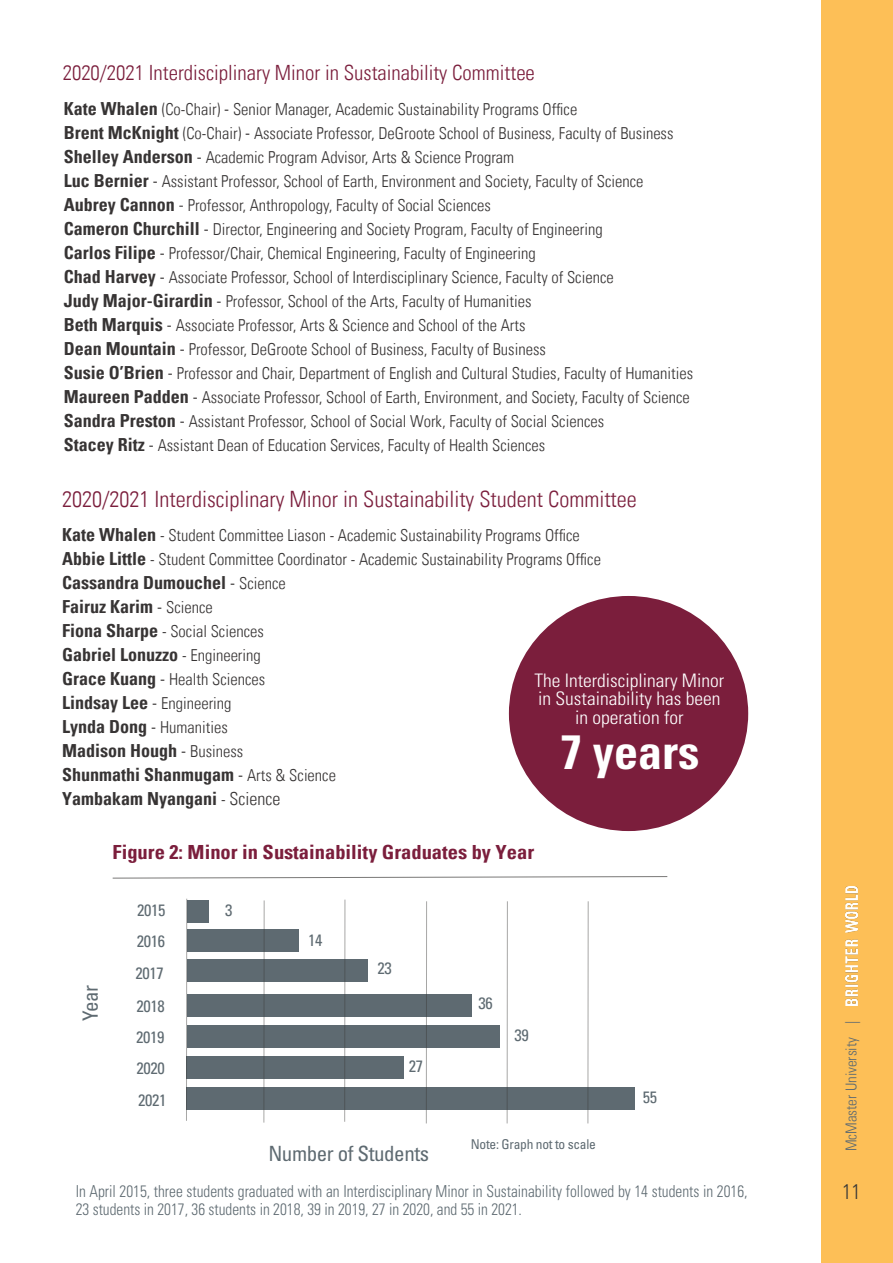
<style>
.page{position:relative;width:893px;height:1263px;background:#fff}
.page>*{position:absolute;margin:0;border:0;box-sizing:border-box;transform-origin:0 0}
.t1{font:700 condensed 48.15px "Univers LT Std";color:#fff}
.t2{font:300 condensed 22.5px "Univers LT";color:#7b1e3c}
.t3{font:300 condensed 21px "Univers LT";color:#7b1e3c}
.t4{font:condensed 21px "Univers LT Std";letter-spacing:-.02em;color:#5e6a71}
.t5{font:300 condensed 21px "Univers LT";color:#3a3937}
.t6{font:700 condensed 19.5px "Univers";color:#7b1e3c;scale:1.05 1}
.t7{font:300 condensed 18.6px/18.6px "Univers LT Std";color:#fff;text-align:center;scale:1.05 1}
.t8{font:700 condensed 18px/24px "Univers";color:#373434}
.t9{font:300 condensed 16.5px/24px "Univers LT";color:#373434}
.t10{font:300 condensed 16.5px/18px "Univers LT Std";color:#5e6a71;scale:.93 1}
.t11{font:condensed 16.5px/31.7px "Univers LT Std";letter-spacing:-.02em;color:#5e6a71}
.t12{font:300 condensed 15px "Univers LT";color:#5e6a71}
.t13{font:condensed 13.5px "Univers LT Std";letter-spacing:-.02em;color:#5e6a71}
.s1{font-family:"Univers";font-weight:700;font-size:18px}
.s2{font-size:18px}
.s3{font-family:"Univers LT Std";font-size:18px}
.s4{font-family:"Univers LT";font-weight:300}
.s5{font-family:"Univers LT";font-weight:300;font-size:16.5px}
</style>
<div class="page">
<svg style="left:112px;top:876px;width:556px;height:3px"></svg>
<div style="left:821px;top:0;width:72px;height:1263px;background:#fdbf57"></div>
<img style="left:846px;top:886px;width:11px;height:120px">
<div style="left:509px;top:596px;width:239px;height:235px;background:#7b1e3c;border-radius:50%"></div>
<div style="left:187px;top:900px;width:21px;height:23px;background:#5e6a71"></div>
<div style="left:187px;top:929px;width:112px;height:23px;background:#5e6a71"></div>
<div style="left:187px;top:959px;width:180px;height:23px;background:#5e6a71"></div>
<div style="left:186px;top:1056px;width:218px;height:23px;background:#5e6a71"></div>
<div style="left:187px;top:1087px;width:448px;height:23px;background:#5e6a71"></div>
<div style="left:187px;top:994px;width:285px;height:23px;background:#5e6a71"></div>
<div style="left:187px;top:1025px;width:313px;height:23px;background:#5e6a71"></div>
<hr style="left:186px;top:899px;width:1px;height:222px;background:#3a3937">
<hr style="left:263px;top:900px;width:2px;height:222px;background:#3a3937">
<hr style="left:344px;top:899px;width:1px;height:223px;background:#3a3937">
<hr style="left:426px;top:901px;width:1px;height:222px;background:#3a3937">
<hr style="left:507px;top:901px;width:1px;height:222px;background:#3a3937">
<hr style="left:587px;top:901px;width:2px;height:222px;background:#3a3937">
<p class="t3" style="left:63px;top:60px;width:474px">2020/2021 Interdisciplinary Minor in Sustainability Committee</p>
<p class="t9" style="left:64px;top:98px;width:631px"><span class="s1">Kate Whalen</span> (Co-Chair) <span class="s2">-</span> Senior Manager, Academic Sustainability Programs Office<br><span class="s1">Brent McKnight</span> (Co-Chair) <span class="s2">-</span> Associate Professor, DeGroote School of Business, Faculty of Business <span class="s1">Shelley Anderson</span> <span class="s2">-</span> Academic Program Advisor, Arts &amp; Science Program<br><span class="s1">Luc Bernier</span> <span class="s2">-</span> Assistant Professor, School of Earth, Environment and Society, Faculty of Science <span class="s1">Aubrey Cannon</span> <span class="s3">-</span> Professor, Anthropology, Faculty of Social Sciences<br><span class="s1">Cameron Churchill</span> <span class="s2">-</span> Director, Engineering and Society Program, Faculty of Engineering<br><span class="s1">Carlos Filipe</span> <span class="s2">-</span> Professor/Chair, Chemical Engineering, Faculty of Engineering<br><span class="s1">Chad Harvey</span> <span class="s2">-</span> Associate Professor, School of Interdisciplinary Science, Faculty of Science<br><span class="s1">Judy Major-Girardin</span> <span class="s2">-</span> Professor, School of the Arts, Faculty of Humanities<br><span class="s1">Beth Marquis</span> <span class="s2">-</span> Associate Professor, Arts &amp; Science and School of the Arts<br><span class="s1">Dean Mountain</span> <span class="s2">-</span> Professor, DeGroote School of Business, Faculty of Business<br><span class="s1">Susie O’Brien</span> <span class="s2">-</span> Professor and Chair, Department of English and Cultural Studies, Faculty of Humanities <span class="s1">Maureen Padden</span> <span class="s2">-</span> Associate Professor, School of Earth, Environment, and Society, Faculty of Science <span class="s1">Sandra Preston</span> <span class="s2">-</span> Assistant Professor, School of Social Work, Faculty of Social Sciences<br><span class="s1">Stacey Ritz</span> <span class="s2">-</span> Assistant Dean of Education Services, Faculty of Health Sciences</p>
<h2 class="t2" style="left:62px;top:486px;width:576px">2020/2021 Interdisciplinary Minor in Sustainability Student Committee</h2>
<p class="t9" style="left:62px;top:523px;width:540px"><span class="s1">Kate Whalen</span> - Student Committee Liason - Academic Sustainability Programs Office<br><span class="s1">Abbie Little</span> - Student Committee Coordinator - Academic Sustainability Programs Office</p>
<p class="t8" style="left:62px;top:571px;width:225px">Cassandra Dumouchel <span class="s4">-</span> <span class="s5">Science<br></span>Fairuz Karim <span class="s4">-</span> <span class="s5">Science</span></p>
<p class="t9" style="left:62px;top:619px;width:203px"><span class="s1">Fiona Sharpe</span> - Social Sciences</p>
<p class="t8" style="left:62px;top:643px;width:200px">Gabriel Lonuzzo <span class="s5">- Engineering</span></p>
<p class="t9" style="left:62px;top:667px;width:205px"><span class="s1">Grace Kuang</span> <span class="s2">-</span> Health Sciences<br><span class="s1">Lindsay Lee</span> <span class="s2">-</span> Engineering<br><span class="s1">Lynda Dong</span> <span class="s2">-</span> Humanities</p>
<p class="t8" style="left:62px;top:739px;width:275px">Madison Hough <span class="s4">-</span> <span class="s5">Business<br></span>Shunmathi Shanmugam <span class="s4">-</span> <span class="s5">Arts &amp; Science<br></span>Yambakam Nyangani <span class="s5">-</span> <span class="s4">Science</span></p>
<p class="t7" style="left:534px;top:671px;width:182px">The Interdisciplinary Minor in Sustainability has been in operation for</p>
<h1 class="t1" style="left:561px;top:722px;width:140px">7 years</h1>
<p class="t6" style="left:113px;top:840px;width:403px">Figure 2: Minor in Sustainability Graduates by Year</p>
<p class="t4" style="left:77px;top:1021px;width:37px;rotate:-90deg">Year</p>
<p class="t11" style="left:135px;top:894px;width:32px">2015<br>2016<br>2017<br>2018<br>2019<br>2020<br>2021</p>
<p class="t11" style="left:225px;top:894px;width:9px">3</p>
<p class="t11" style="left:308px;top:923px;width:16px">14</p>
<p class="t11" style="left:377px;top:952px;width:16px">23</p>
<p class="t11" style="left:409px;top:1050px;width:16px">27</p>
<p class="t11" style="left:478px;top:987px;width:16px">36</p>
<p class="t11" style="left:514px;top:1019px;width:16px">39</p>
<p class="t4" style="left:268px;top:1140px;width:162px">Number of Students</p>
<p class="t13" style="left:471px;top:1136px;width:127px">Note: Graph not to scale</p>
<p class="t11" style="left:643px;top:1081px;width:16px">55</p>
<p class="t10" style="left:76px;top:1182px;width:724px">In April 2015, three students graduated with an Interdisciplinary Minor in Sustainability followed by 14 students in 2016,<br>23 students in 2017, 36 students in 2018, 39 in 2019, 27 in 2020, and 55 in 2021.</p>
<p class="t12" style="left:842px;top:1151px;width:132px;rotate:-90deg">McMaster University |</p>
<p class="t5" style="left:842px;top:1179px;width:20px">11</p>
</div>
